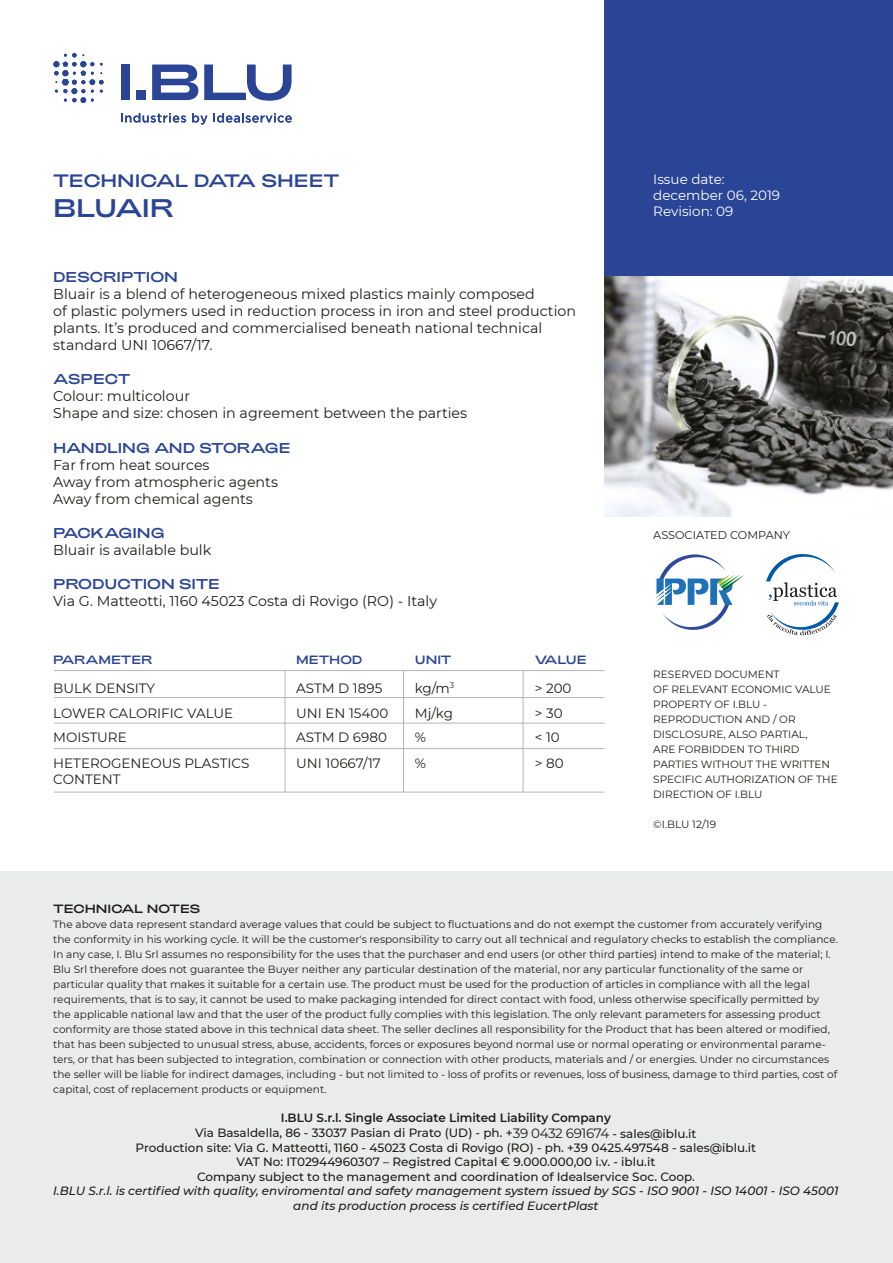
<style>
.page{position:relative;width:893px;height:1263px;background:#fff}
.page>*{position:absolute;margin:0;border:0;box-sizing:border-box;transform-origin:0 0}
.t1{font:25.5px "Adieu";letter-spacing:-.05em;color:#2a4596}
.t2{font:18px "Adieu";color:#2a4596}
.t3{font:14.25px/17.1px "Montserrat";color:#1d1d1b}
.t4{font:14.25px "Adieu";letter-spacing:-.005em;color:#2a4596}
.t5{font:13.5px/25.5px "Montserrat";color:#1d1d1b}
.t6{font:13.5px/16.2px "Montserrat";color:#fff}
.t7{font:500 12px/14.7px "Montserrat";color:#1d1d1b;text-align:center}
.t8{font:italic 500 12px/14.4px "Montserrat";color:#1d1d1b;text-align:center}
.t9{font:12px "Adieu";letter-spacing:-.005em;color:#2a4596}
.t10{font:12px "Adieu";letter-spacing:-.005em;color:#1d1d1b}
.t11{font:11.25px "Montserrat";color:#1d1d1b}
.t12{font:10.5px/15px "Montserrat";color:#1d1d1b}
.s1{font-weight:600}
.s2{font-weight:400;font-size:13.5px;color:#1d1e1c}
</style>
<div class="page">
<div style="left:0;top:872px;width:892px;height:391px;background:#eaebeb"></div>
<svg style="left:53px;top:53px;width:51px;height:50px"></svg>
<svg style="left:121px;top:113px;width:65px;height:10px"></svg>
<svg style="left:192px;top:113px;width:15px;height:11px"></svg>
<svg style="left:213px;top:113px;width:79px;height:10px"></svg>
<div style="left:121px;top:65px;width:9px;height:35px;background:#2a4596"></div>
<svg style="left:152px;top:65px;width:46px;height:35px"></svg>
<svg style="left:204px;top:65px;width:88px;height:36px"></svg>
<div style="left:136px;top:91px;width:10px;height:9px;background:#2a4596"></div>
<div style="left:604px;top:0;width:288px;height:516px;background:#2a4596"></div>
<img style="left:604px;top:276px;width:288px;height:240px">
<svg style="left:656px;top:554px;width:88px;height:76px"></svg>
<svg style="left:766px;top:554px;width:73px;height:81px"></svg>
<hr style="left:285px;top:671px;width:1px;height:121px;background:#b4b4b4">
<hr style="left:403px;top:671px;width:1px;height:121px;background:#b4b4b4">
<hr style="left:523px;top:671px;width:1px;height:121px;background:#b4b4b4">
<hr style="left:54px;top:697px;width:550px;height:1px;background:#b4b4b4">
<hr style="left:54px;top:670px;width:550px;height:1px;background:#b4b4b4">
<hr style="left:54px;top:723px;width:550px;height:1px;background:#b4b4b4">
<hr style="left:54px;top:792px;width:550px;height:1px;background:#b4b4b4">
<hr style="left:54px;top:748px;width:550px;height:1px;background:#b4b4b4">
<h2 class="t2" style="left:53px;top:170px;width:288px">TECHNICAL DATA SHEET</h2>
<h1 class="t1" style="left:53px;top:193px;width:122px">BLUAIR</h1>
<h3 class="t4" style="left:53px;top:268px;width:126px">DESCRIPTION</h3>
<h3 class="t3" style="left:53px;top:284px;width:524px">Bluair is a blend of heterogeneous mixed plastics mainly composed<br>of plastic polymers used in reduction process in iron and steel production plants. It’s produced and commercialised beneath national technical standard UNI 10667/17.</h3>
<h3 class="t4" style="left:53px;top:371px;width:79px">ASPECT</h3>
<h3 class="t3" style="left:53px;top:387px;width:415px">Colour: multicolour<br>Shape and size: chosen in agreement between the parties</h3>
<h3 class="t4" style="left:53px;top:439px;width:239px">HANDLING AND STORAGE</h3>
<h3 class="t3" style="left:53px;top:455px;width:226px">Far from heat sources<br>Away from atmospheric agents<br>Away from chemical agents</h3>
<h3 class="t4" style="left:53px;top:525px;width:113px">PACKAGING</h3>
<h3 class="t3" style="left:53px;top:541px;width:160px">Bluair is available bulk</h3>
<h3 class="t4" style="left:53px;top:576px;width:168px">PRODUCTION SITE</h3>
<h3 class="t3" style="left:53px;top:592px;width:385px">Via G. Matteotti, 1160 45023 Costa di Rovigo (RO) - Italy</h3>
<p class="t9" style="left:53px;top:653px;width:101px">PARAMETER</p>
<p class="t9" style="left:296px;top:653px;width:68px">METHOD</p>
<p class="t9" style="left:415px;top:653px;width:38px">UNIT</p>
<p class="t9" style="left:535px;top:653px;width:53px">VALUE</p>
<p class="t5" style="left:53px;top:674px;width:181px">BULK DENSITY<br>LOWER CALORIFIC VALUE</p>
<p class="t5" style="left:53px;top:724px;width:198px">MOISTURE<br>HETEROGENEOUS PLASTICS</p>
<p class="t5" style="left:53px;top:766px;width:69px">CONTENT</p>
<p class="t5" style="left:415px;top:674px;width:41px">kg/m<sup>3<br></sup>Mj/kg</p>
<p class="t5" style="left:535px;top:674px;width:38px">&gt; 200</p>
<p class="t5" style="left:535px;top:724px;width:30px">&lt; 10 &gt; 80</p>
<p class="t5" style="left:296px;top:674px;width:94px">ASTM D 1895<br>UNI EN 15400</p>
<p class="t5" style="left:296px;top:724px;width:92px">ASTM D 6980<br>UNI 10667/17</p>
<p class="t5" style="left:535px;top:700px;width:29px">&gt; 30</p>
<p class="t5" style="left:415px;top:724px;width:13px">% %</p>
<p class="t6" style="left:653px;top:171px;width:128px">Issue date: december 06, 2019<br>Revision: 09</p>
<p class="t11" style="left:653px;top:528px;width:138px">ASSOCIATED COMPANY</p>
<p class="t12" style="left:653px;top:667px;width:186px">RESERVED DOCUMENT<br>OF RELEVANT ECONOMIC VALUE<br>PROPERTY OF I.BLU -<br>REPRODUCTION AND / OR<br>DISCLOSURE, ALSO PARTIAL,<br>ARE FORBIDDEN TO THIRD<br>PARTIES WITHOUT THE WRITTEN<br>SPECIFIC AUTHORIZATION OF THE<br>DIRECTION OF I.BLU</p>
<p class="t12" style="left:653px;top:817px;width:64px">©I.BLU 12/19</p>
<p class="t10" style="left:53px;top:902px;width:149px">TECHNICAL NOTES</p>
<p class="t12" style="left:53px;top:916px;width:786px">The above data represent standard average values that could be subject to fluctuations and do not exempt the customer from accurately verifying the conformity in his working cycle. It will be the customer's responsibility to carry out all technical and regulatory checks to establish the compliance.<br>In any case, I. Blu Srl assumes no responsibility for the uses that the purchaser and end users (or other third parties) intend to make of the material; I.<br>Blu Srl therefore does not guarantee the Buyer neither any particular destination of the material, nor any particular functionality of the same or particular quality that makes it suitable for a certain use. The product must be used for the production of articles in compliance with all the legal requirements, that is to say, it cannot be used to make packaging intended for direct contact with food, unless otherwise specifically permitted by the applicable national law and that the user of the product fully complies with this legislation. The only relevant parameters for assessing product conformity are those stated above in this technical data sheet. The seller declines all responsibility for the Product that has been altered or modified, that has been subjected to unusual stress, abuse, accidents, forces or exposures beyond normal use or normal operating or environmental parame&shy;ters, or that has been subjected to integration, combination or connection with other products, materials and / or energies. Under no circumstances the seller will be liable for indirect damages, including - but not limited to - loss of profits or revenues, loss of business, damage to third parties, cost of capital, cost of replacement products or equipment.</p>
<p class="t7" style="left:136px;top:1110px;width:622px"><span class="s1">I.BLU S.r.l. Single Associate Limited Liability Company<br></span>Via Basaldella, 86 - 33037 Pasian di Prato (UD) - ph. +<span class="s2">39 0432 691674</span> - sales@iblu.it<br>Production site: Via G. Matteotti, 1160 - 45023 Costa di Rovigo (RO) - ph. +39 0425.497548 - sales@iblu.it VAT No: IT02944960307 – Registred Capital € 9.000.000,00 i.v. - iblu.it<br>Company subject to the management and coordination of Idealservice Soc. Coop.</p>
<p class="t8" style="left:53px;top:1183px;width:787px">I.BLU S.r.l. is certified with quality, enviromental and safety management system issued by SGS - ISO 9001 - ISO 14001 - ISO 45001 and its production process is certified EucertPlast</p>
</div>
